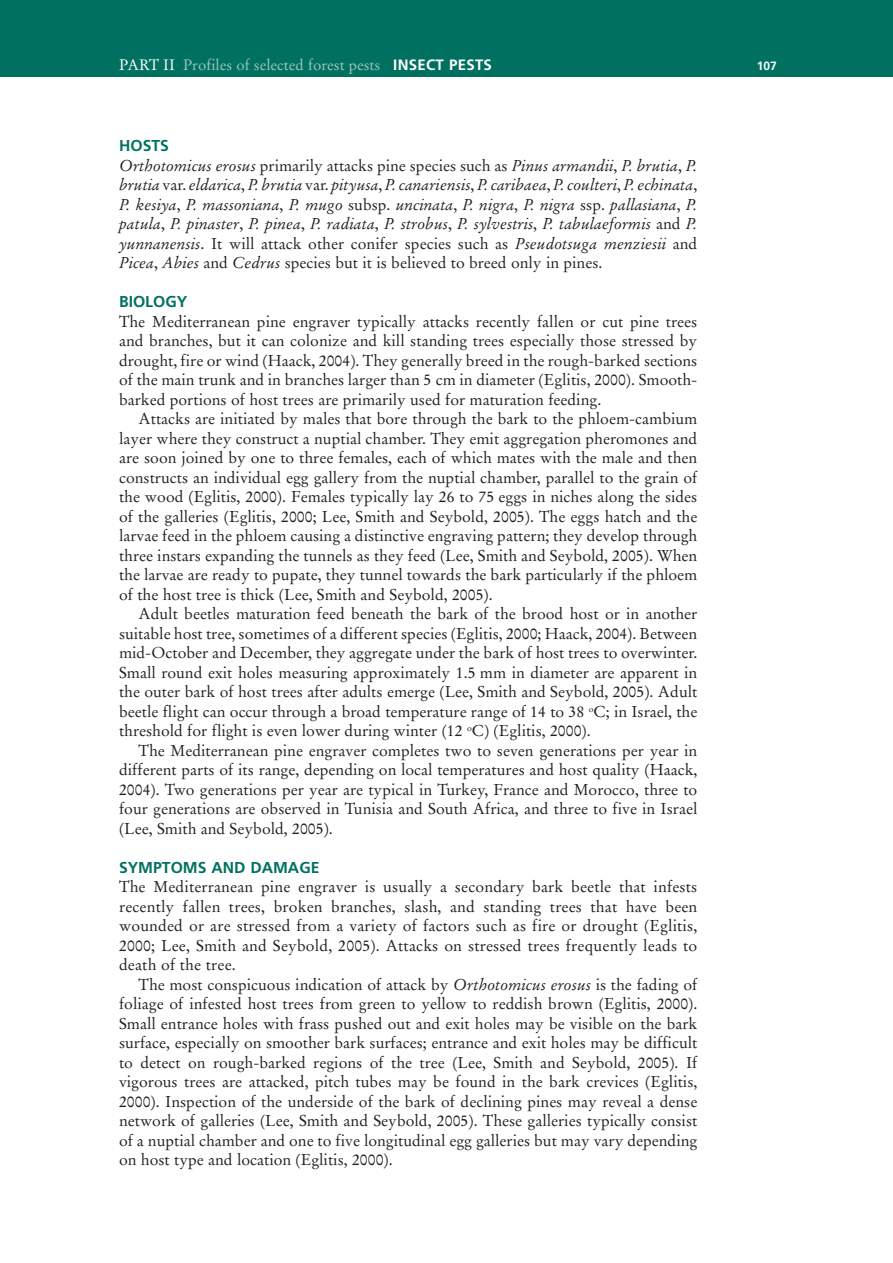
<style>
.page{position:relative;width:893px;height:1263px;background:#fff}
.page>*{position:absolute;margin:0;border:0;box-sizing:border-box;transform-origin:0 0}
.t1{font:15.75px/19.5px "Stempel Garamond LT Std";color:#231f20;text-align:justify}
.t2{font:italic 15.75px/19.5px "Stempel Garamond LT Std";color:#231f20;text-align:justify}
.t3{font:700 15.75px "Frutiger LT Std";color:#007161}
.t4{font:15px "Stempel Garamond LT Std";color:#9dc6c2}
.t5{font:700 12px "Frutiger LT Std";color:#fff}
.s1{color:#fff}
.s2{font-family:"Frutiger LT Std";font-weight:700;color:#fff}
.s3{font-style:normal}
.s4{font-style:italic}
</style>
<div class="page">
<div style="left:0;top:0;width:893px;height:77px;background:#007161"></div>
<p class="t4" style="left:119px;top:58px;width:374px"><span class="s1">PART II</span> Profiles of selected forest pests <span class="s2">INSECT PESTS</span></p>
<p class="t5" style="left:757px;top:61px;width:22px">107</p>
<p class="t3" style="left:119px;top:140px;width:51px">HOSTS</p>
<p class="t2" style="left:119px;top:157px;width:580px">Orthotomicus erosus <span class="s3">primarily attacks pine species such as</span> Pinus armandii<span class="s3">,</span> P. brutia<span class="s3">,</span> P. brutia <span class="s3">var.</span> eldarica<span class="s3">,</span> P. brutia <span class="s3">var.</span> pityusa<span class="s3">,</span> P. canariensis<span class="s3">,</span> P. caribaea<span class="s3">,</span> P. coulteri<span class="s3">,</span> P. echinata<span class="s3">, </span>P. kesiya<span class="s3">,</span> P. massoniana<span class="s3">,</span> P. mugo <span class="s3">subsp.</span> uncinata<span class="s3">,</span> P. nigra<span class="s3">,</span> P. nigra <span class="s3">ssp.</span> pallasiana<span class="s3">,</span> P. patula<span class="s3">,</span> P. pinaster<span class="s3">,</span> P. pinea<span class="s3">,</span> P. radiata<span class="s3">,</span> P. strobus<span class="s3">,</span> P. sylvestris<span class="s3">,</span> P. tabulaeformis <span class="s3">and</span> P. yunnanensis<span class="s3">. It will attack other conifer species such as</span> Pseudotsuga menziesii <span class="s3">and </span>Picea<span class="s3">,</span> Abies <span class="s3">and</span> Cedrus <span class="s3">species but it is believed to breed only in pines.</span></p>
<p class="t3" style="left:119px;top:296px;width:70px">BIOLOGY</p>
<p class="t1" style="left:119px;top:313px;width:580px">The Mediterranean pine engraver typically attacks recently fallen or cut pine trees and branches, but it can colonize and kill standing trees especially those stressed by drought, fire or wind (Haack, 2004). They generally breed in the rough-barked sections of the main trunk and in branches larger than 5 cm in diameter (Eglitis, 2000). Smooth&shy;barked portions of host trees are primarily used for maturation feeding.</p>
<p class="t1" style="left:119px;top:411px;width:580px;text-indent:19px">Attacks are initiated by males that bore through the bark to the phloem-cambium layer where they construct a nuptial chamber. They emit aggregation pheromones and are soon joined by one to three females, each of which mates with the male and then constructs an individual egg gallery from the nuptial chamber, parallel to the grain of the wood (Eglitis, 2000). Females typically lay 26 to 75 eggs in niches along the sides of the galleries (Eglitis, 2000; Lee, Smith and Seybold, 2005). The eggs hatch and the larvae feed in the phloem causing a distinctive engraving pattern; they develop through three instars expanding the tunnels as they feed (Lee, Smith and Seybold, 2005). When the larvae are ready to pupate, they tunnel towards the bark particularly if the phloem of the host tree is thick (Lee, Smith and Seybold, 2005).</p>
<p class="t1" style="left:119px;top:606px;width:580px;text-indent:19px">Adult beetles maturation feed beneath the bark of the brood host or in another suitable host tree, sometimes of a different species (Eglitis, 2000; Haack, 2004). Between mid-October and December, they aggregate under the bark of host trees to overwinter.<br>Small round exit holes measuring approximately 1.5 mm in diameter are apparent in the outer bark of host trees after adults emerge (Lee, Smith and Seybold, 2005). Adult beetle flight can occur through a broad temperature range of 14 to 38 <sup>o</sup>C; in Israel, the threshold for flight is even lower during winter (12 <sup>o</sup>C) (Eglitis, 2000).</p>
<p class="t1" style="left:119px;top:742px;width:580px;text-indent:19px">The Mediterranean pine engraver completes two to seven generations per year in different parts of its range, depending on local temperatures and host quality (Haack, 2004). Two generations per year are typical in Turkey, France and Morocco, three to four generations are observed in Tunisia and South Africa, and three to five in Israel (Lee, Smith and Seybold, 2005).</p>
<p class="t3" style="left:119px;top:861px;width:202px">SYMPTOMS AND DAMAGE</p>
<p class="t1" style="left:119px;top:879px;width:580px">The Mediterranean pine engraver is usually a secondary bark beetle that infests recently fallen trees, broken branches, slash, and standing trees that have been wounded or are stressed from a variety of factors such as fire or drought (Eglitis, 2000; Lee, Smith and Seybold, 2005). Attacks on stressed trees frequently leads to death of the tree.</p>
<p class="t1" style="left:119px;top:976px;width:580px;text-indent:19px">The most conspicuous indication of attack by <span class="s4">Orthotomicus erosus</span> is the fading of foliage of infested host trees from green to yellow to reddish brown (Eglitis, 2000).<br>Small entrance holes with frass pushed out and exit holes may be visible on the bark surface, especially on smoother bark surfaces; entrance and exit holes may be difficult to detect on rough-barked regions of the tree (Lee, Smith and Seybold, 2005). If vigorous trees are attacked, pitch tubes may be found in the bark crevices (Eglitis, 2000). Inspection of the underside of the bark of declining pines may reveal a dense network of galleries (Lee, Smith and Seybold, 2005). These galleries typically consist of a nuptial chamber and one to five longitudinal egg galleries but may vary depending on host type and location (Eglitis, 2000).</p>
</div>
